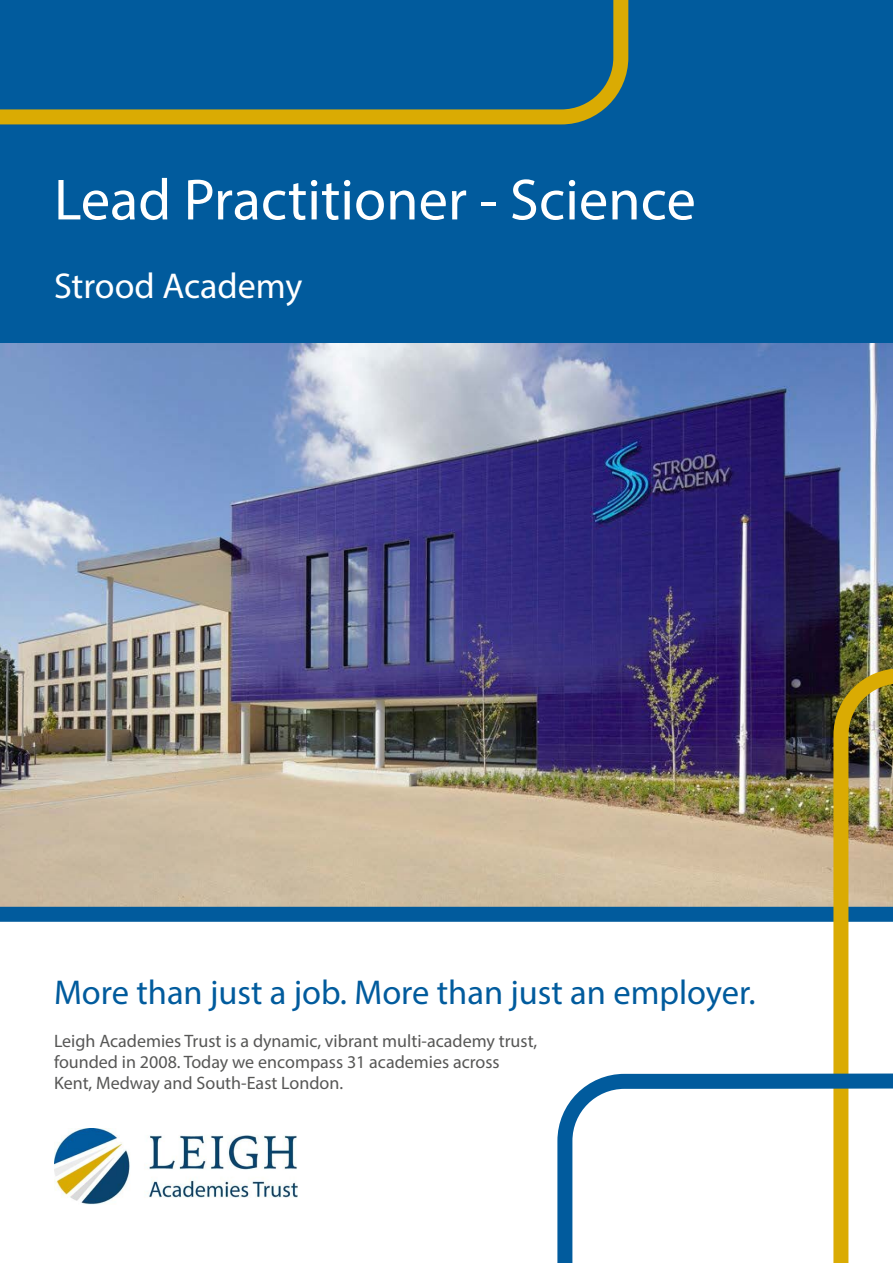
<style>
.page{position:relative;width:893px;height:1263px;background:#fff}
.page>*{position:absolute;margin:0;border:0;box-sizing:border-box;transform-origin:0 0}
.t1{font:58.5px "Myriad Pro";color:#fff}
.t2{font:36px "Myriad Pro";color:#fff}
.t3{font:34.5px "Myriad Pro";color:#015b9d}
.t4{font:18px/21px "Myriad Pro";color:#575756}
</style>
<div class="page">
<div style="left:0;top:0;width:893px;height:344px;background:#015b9d"></div>
<img style="left:0;top:344px;width:893px;height:383px">
<svg style="left:0;top:0;width:629px;height:125px"></svg>
<img style="left:0;top:727px;width:826px;height:195px">
<img style="left:826px;top:661px;width:67px;height:405px">
<svg style="left:557px;top:1066px;width:336px;height:197px"></svg>
<img style="left:54px;top:1128px;width:244px;height:77px">
<h1 class="t1" style="left:54px;top:164px;width:643px">Lead Practitioner - Science</h1>
<h2 class="t2" style="left:54px;top:264px;width:250px">Strood Academy</h2>
<h3 class="t3" style="left:54px;top:971px;width:703px">More than just a job. More than just an employer.</h3>
<p class="t4" style="left:54px;top:1030px;width:485px">Leigh Academies Trust is a dynamic, vibrant multi-academy trust, founded in 2008. Today we encompass 31 academies across<br>Kent, Medway and South-East London.</p>
</div>
